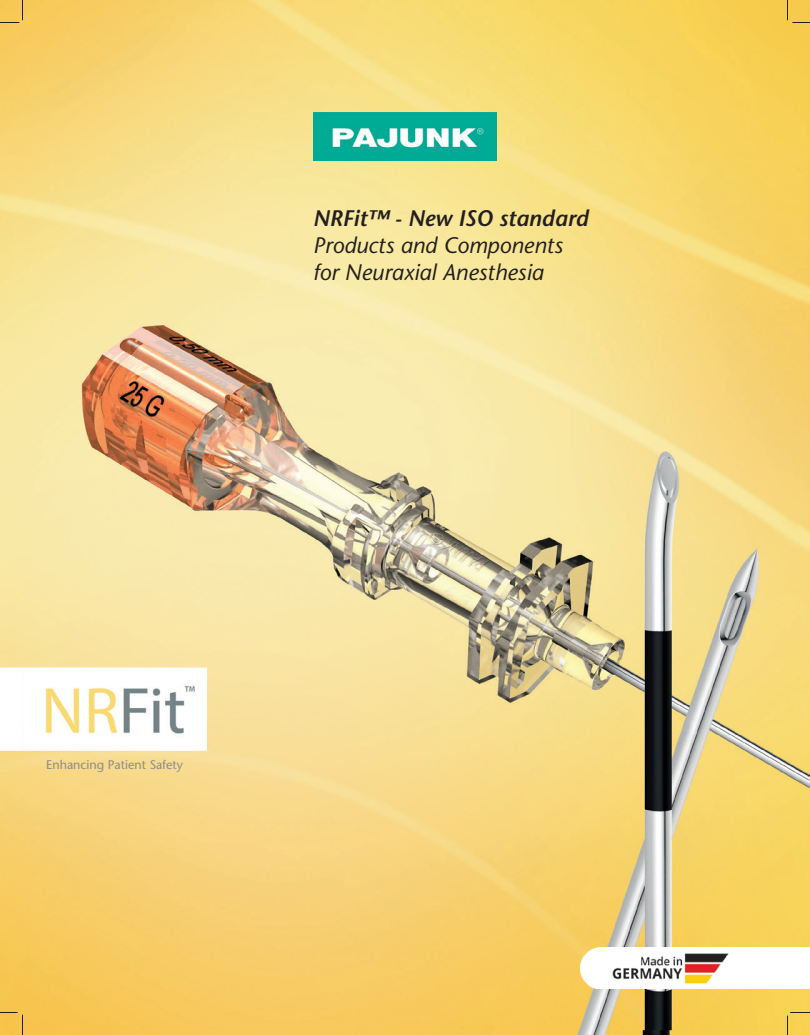
<style>
.page{position:relative;width:810px;height:1035px;background:#fff}
.page>*{position:absolute;margin:0;border:0;box-sizing:border-box;transform-origin:0 0}
.t1{font:italic 500 22.5px/27px "Stone Sans Std";color:#231f20}
.t2{font:italic 600 22.5px "Stone Sans Std";color:#231f20}
.t3{font:500 12.5px "Stone Sans Std";color:#8a8c8f}
</style>
<div class="page">
<img style="left:0;top:0;width:810px;height:1035px">
<img style="left:313px;top:112px;width:184px;height:48px">
<img style="left:0;top:668px;width:207px;height:82px">
<svg style="left:787px;top:1012px;width:23px;height:23px"></svg>
<svg style="left:0;top:1012px;width:23px;height:23px"></svg>
<svg style="left:0;top:0;width:23px;height:23px"></svg>
<svg style="left:787px;top:0;width:23px;height:23px"></svg>
<img style="left:581px;top:948px;width:229px;height:40px">
<p class="t2" style="left:313px;top:205px;width:277px">NRFit™ - New ISO standard</p>
<p class="t1" style="left:313px;top:232px;width:251px">Products and Components for Neuraxial Anesthesia</p>
<p class="t3" style="left:46px;top:757px;width:138px">Enhancing Patient Safety</p>
</div>
